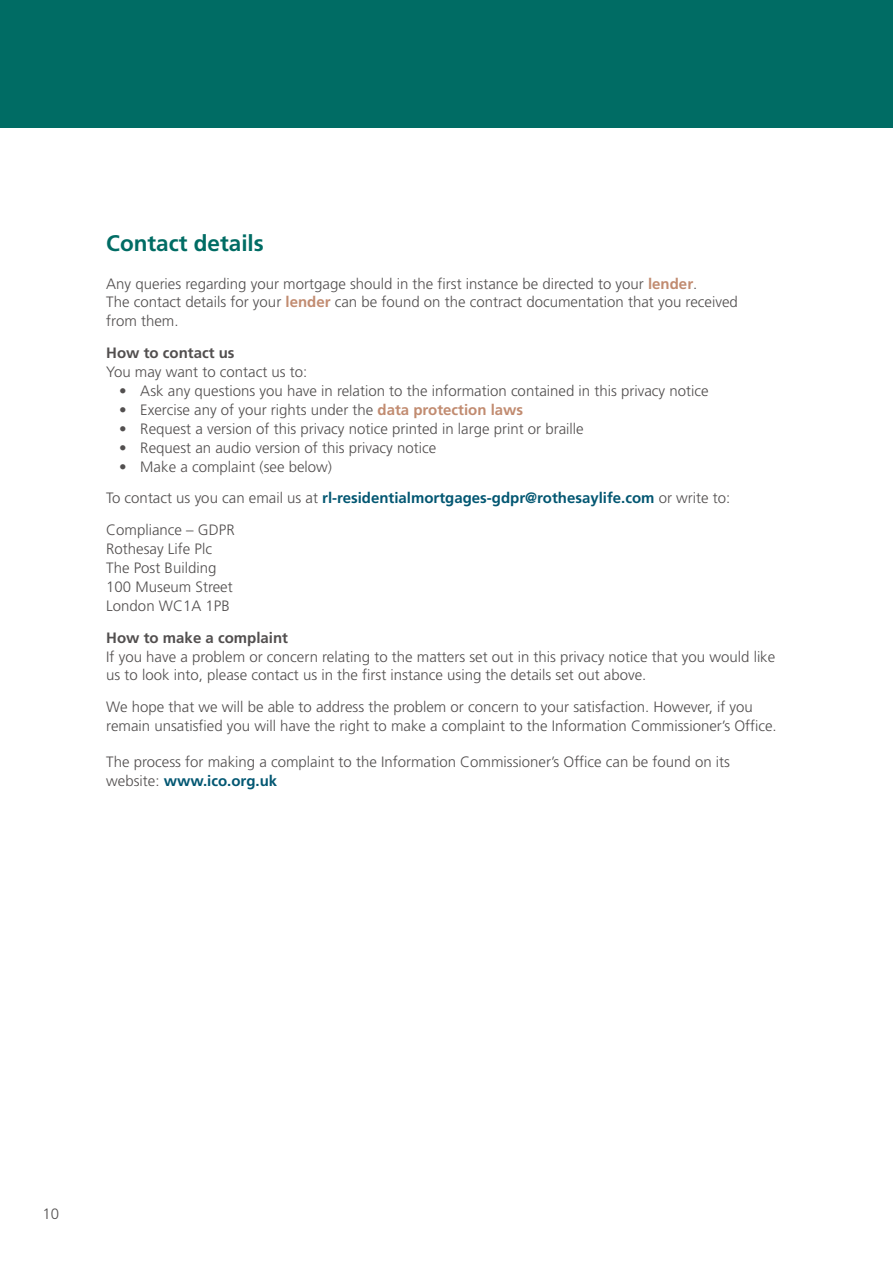
<style>
.page{position:relative;width:893px;height:1263px;background:#fff}
.page>*{position:absolute;margin:0;border:0;box-sizing:border-box;transform-origin:0 0}
.t1{font:700 22.5px "Frutiger";color:#006c64}
.t2{font:300 15px/18.9px "Frutiger";color:#524f4f}
.t3{font:700 15px "Frutiger";color:#524f4f}
.s1{font-weight:700;color:#c18b70}
.s2{font-weight:700}
.s3{font-weight:700;color:#035772}
</style>
<div class="page">
<div style="left:0;top:0;width:893px;height:128px;background:#006c64"></div>
<h1 class="t1" style="left:106px;top:234px;width:159px">Contact details</h1>
<p class="t2" style="left:106px;top:275px;width:633px">Any queries regarding your mortgage should in the first instance be directed to your <span class="s1">lender</span>.<br>The contact details for your <span class="s1">lender</span> can be found on the contract documentation that you received from them.</p>
<p class="t3" style="left:106px;top:347px;width:130px">How to contact us</p>
<p class="t2" style="left:106px;top:364px;width:203px">You may want to contact us to:</p>
<p class="t2" style="left:119px;top:382px;width:591px"><span class="s2">•</span> Ask any questions you have in relation to the information contained in this privacy notice</p>
<p class="t2" style="left:119px;top:401px;width:406px"><span class="s2">•</span> Exercise any of your rights under the <span class="s1">data protection laws</span></p>
<p class="t2" style="left:119px;top:420px;width:466px"><span class="s2">•</span> Request a version of this privacy notice printed in large print or braille</p>
<p class="t2" style="left:119px;top:439px;width:319px"><span class="s2">•</span> Request an audio version of this privacy notice</p>
<p class="t2" style="left:106px;top:452px;width:626px;line-height:31.8px;text-indent:13px"><span class="s2">•</span> Make a complaint (see below)<br>To contact us you can email us at <span class="s3">rl-residentialmortgages-gdpr@rothesaylife.com</span> or write to:<br>Compliance – GDPR</p>
<p class="t2" style="left:106px;top:541px;width:128px">Rothesay Life Plc<br>The Post Building<br>100 Museum Street<br>London WC1A 1PB</p>
<p class="t3" style="left:106px;top:631px;width:183px">How to make a complaint</p>
<p class="t2" style="left:106px;top:648px;width:670px">If you have a problem or concern relating to the matters set out in this privacy notice that you would like us to look into, please contact us in the first instance using the details set out above.</p>
<p class="t2" style="left:106px;top:699px;width:672px">We hope that we will be able to address the problem or concern to your satisfaction. However, if you remain unsatisfied you will have the right to make a complaint to the Information Commissioner’s Office.</p>
<p class="t2" style="left:106px;top:754px;width:625px">The process for making a complaint to the Information Commissioner’s Office can be found on its website: <span class="s3">www.ico.org.uk</span></p>
<p class="t2" style="left:43px;top:1205px;width:18px">10</p>
</div>
